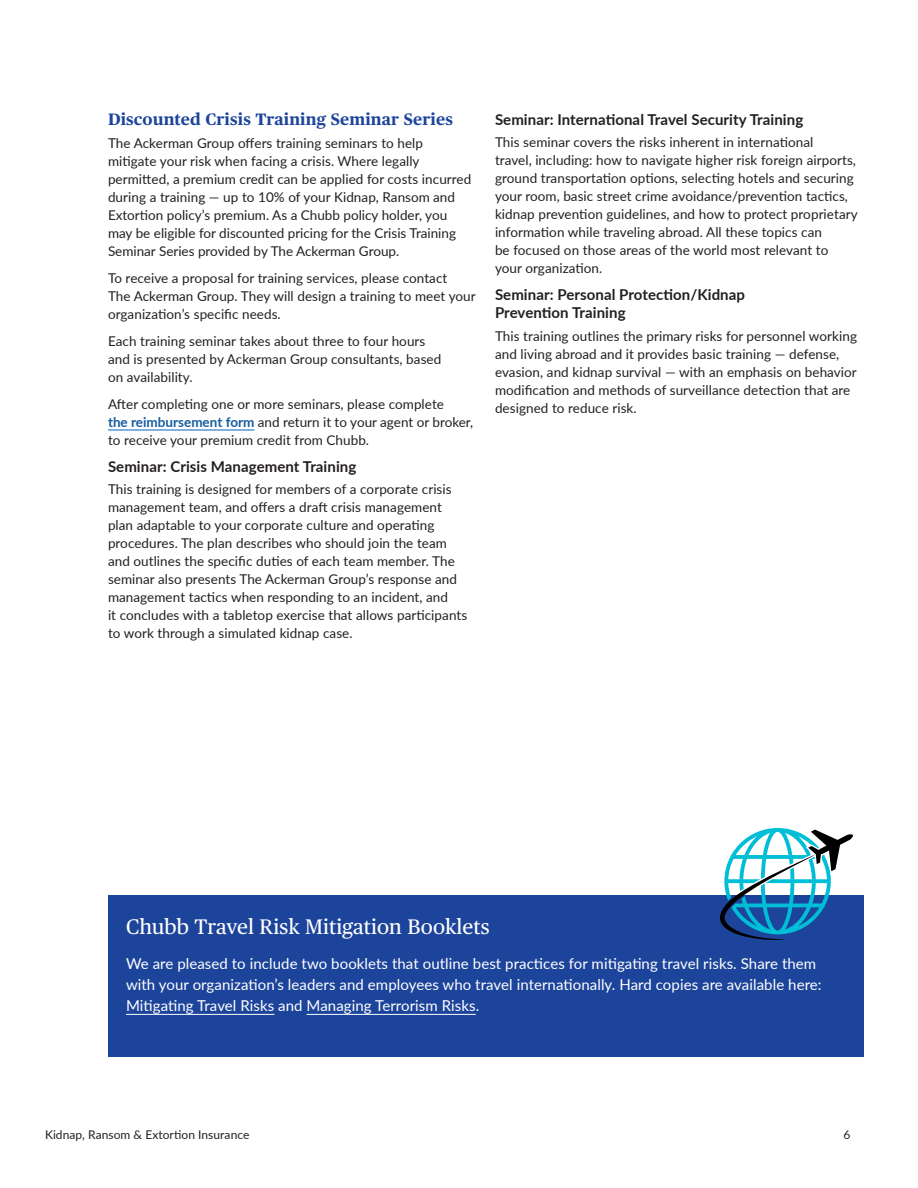
<style>
.page{position:relative;width:918px;height:1188px;background:#fff}
.page>*{position:absolute;margin:0;border:0;box-sizing:border-box;transform-origin:0 0}
.t1{font:21px "Publico Text";letter-spacing:.005em;color:#fff}
.t2{font:700 16.5px "Publico Text";letter-spacing:.005em;color:#1d449b}
.t3{font:15px/21px "Lato";letter-spacing:.005em;color:#fff}
.t4{font:700 15px "Lato";letter-spacing:.005em;color:#231f20}
.t5{font:13.5px/18px "Lato";letter-spacing:.005em;color:#231f20}
.t6{font:12px "Lato";letter-spacing:.005em;color:#231f20}
.s1{font-weight:700;color:#175d9e}
</style>
<div class="page">
<hr style="left:108px;top:430px;width:146px;height:1px;background:#0563c1">
<div style="left:108px;top:896px;width:756px;height:162px;background:#1d449b"></div>
<hr style="left:126px;top:1014px;width:148px;height:1px;background:#fff">
<hr style="left:307px;top:1014px;width:169px;height:1px;background:#fff">
<svg style="left:720px;top:828px;width:133px;height:112px"></svg>
<p class="t2" style="left:108px;top:107px;width:346px">Discounted Crisis Training Seminar Series</p>
<p class="t5" style="left:108px;top:133px;width:365px">The Ackerman Group offers training seminars to help mitigate your risk when facing a crisis. Where legally permitted, a premium credit can be applied for costs incurred during a training — up to 10% of your Kidnap, Ransom and Extortion policy’s premium. As a Chubb policy holder, you may be eligible for discounted pricing for the Crisis Training Seminar Series provided by The Ackerman Group.</p>
<p class="t5" style="left:108px;top:268px;width:369px">To receive a proposal for training services, please contact<br>The Ackerman Group. They will design a training to meet your organization’s specific needs.</p>
<p class="t5" style="left:108px;top:331px;width:335px">Each training seminar takes about three to four hours and is presented by Ackerman Group consultants, based on availability.</p>
<p class="t5" style="left:108px;top:394px;width:367px">After completing one or more seminars, please complete<br><span class="s1">the reimbursement form</span> and return it to your agent or broker, to receive your premium credit from Chubb.</p>
<p class="t4" style="left:108px;top:455px;width:250px">Seminar: Crisis Management Training</p>
<p class="t5" style="left:108px;top:480px;width:361px">This training is designed for members of a corporate crisis management team, and offers a draft crisis management plan adaptable to your corporate culture and operating procedures. The plan describes who should join the team and outlines the specific duties of each team member. The seminar also presents The Ackerman Group’s response and management tactics when responding to an incident, and<br>it concludes with a tabletop exercise that allows participants to work through a simulated kidnap case.</p>
<p class="t4" style="left:495px;top:108px;width:310px">Seminar: International Travel Security Training</p>
<p class="t5" style="left:495px;top:133px;width:364px">This seminar covers the risks inherent in international<br>travel, including: how to navigate higher risk foreign airports, ground transportation options, selecting hotels and securing your room, basic street crime avoidance/prevention tactics, kidnap prevention guidelines, and how to protect proprietary information while traveling abroad. All these topics can<br>be focused on those areas of the world most relevant to your organization.</p>
<p class="t4" style="left:495px;top:284px;width:252px">Seminar: Personal Protection/Kidnap</p>
<p class="t4" style="left:495px;top:302px;width:132px">Prevention Training</p>
<p class="t5" style="left:495px;top:326px;width:364px">This training outlines the primary risks for personnel working and living abroad and it provides basic training — defense, evasion, and kidnap survival — with an emphasis on behavior modification and methods of surveillance detection that are designed to reduce risk.</p>
<p class="t1" style="left:126px;top:911px;width:365px">Chubb Travel Risk Mitigation Booklets</p>
<p class="t3" style="left:126px;top:952px;width:697px">We are pleased to include two booklets that outline best practices for mitigating travel risks. Share them with your organization’s leaders and employees who travel internationally. Hard copies are available here:<br>Mitigating Travel Risks and Managing Terrorism Risks.</p>
<p class="t6" style="left:45px;top:1126px;width:206px">Kidnap, Ransom &amp; Extortion Insurance</p>
<p class="t6" style="left:843px;top:1126px;width:8px">6</p>
</div>
